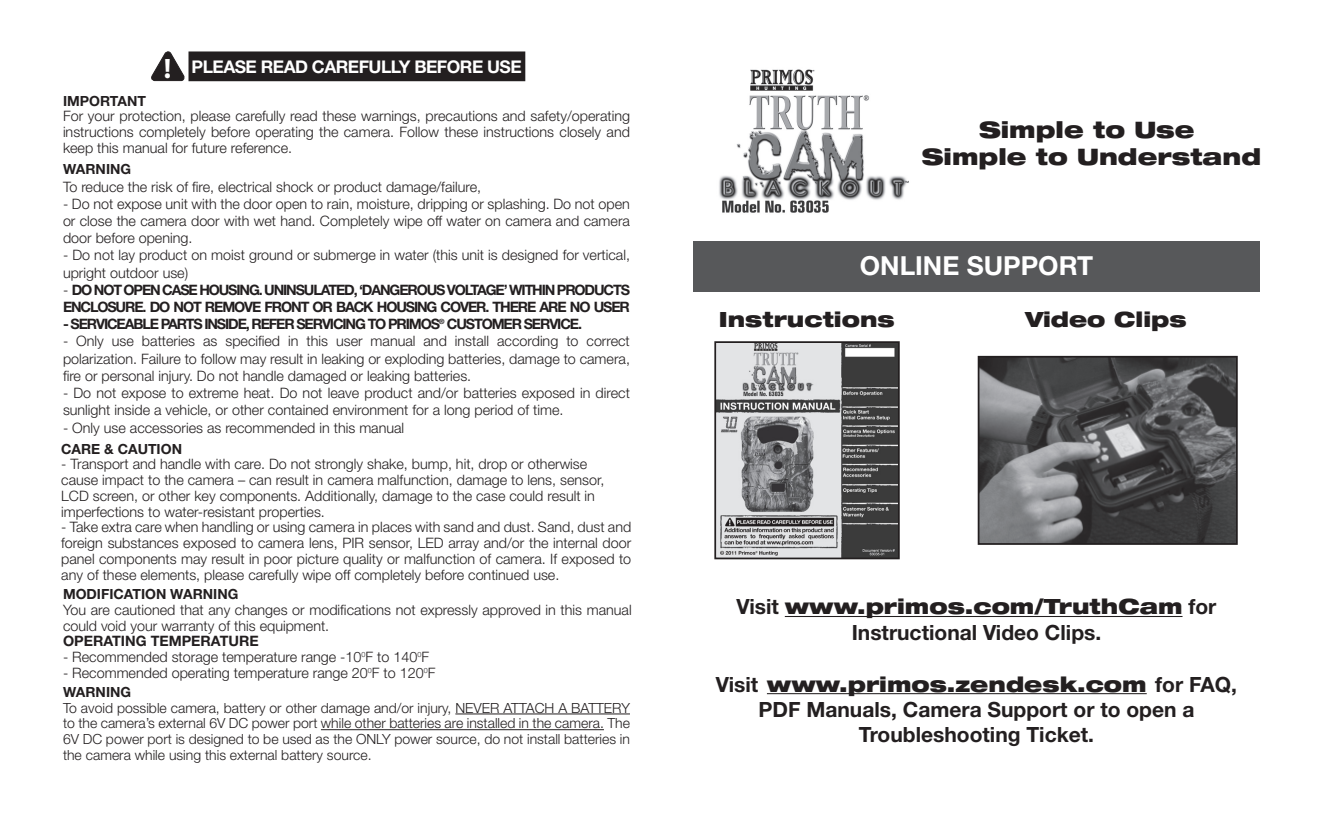
<style>
.page{position:relative;width:1323px;height:819px;background:#fff}
.page>*{position:absolute;margin:0;border:0;box-sizing:border-box;transform-origin:0 0}
.t1{font:700 28.18px "Myriad Pro";color:#fff}
.t2{font:700 26.25px "Helvetica Neue";color:#fff}
.t3{font:900 expanded 22.75px "Helvetica Neue";color:#231f20}
.t4{font:700 21px/25.2px "Helvetica Neue";color:#231f20;text-align:center}
.t5{font:900 expanded 21px "Helvetica Neue";color:#231f20}
.t6{font:700 17.5px "Helvetica Neue";letter-spacing:-.03em;color:#fff}
.t7{font:300 14.35px/15.8px "Helvetica Neue";color:#231f20;text-align:justify}
.t8{font:700 14.35px/17.2px "Helvetica Neue";letter-spacing:-.08em;color:#231f20}
.t9{font:700 14.35px "Helvetica Neue";color:#231f20}
.t10{font:300 14px/15.8px "Helvetica Neue";color:#231f20;text-align:justify}
.t11{font:700 14px "Helvetica Neue";color:#231f20}
.s1{font-weight:300}
.s2{font-weight:700;font-stretch:normal}
.s3{font-weight:900;font-stretch:expanded}
</style>
<div class="page">
<img style="left:981px;top:359px;width:254px;height:183px">
<div style="left:978px;top:356px;width:260px;height:189px;border:2px solid #231f20"></div>
<img style="left:717px;top:344px;width:180px;height:212px">
<div style="left:714px;top:341px;width:186px;height:218px;border:2px solid #231f20"></div>
<img style="left:719px;top:69px;width:190px;height:144px">
<div style="left:693px;top:241px;width:567px;height:51px;background:#57585a"></div>
<hr style="left:767px;top:693px;width:380px;height:1px;background:#231f20">
<hr style="left:785px;top:616px;width:398px;height:1px;background:#231f20">
<hr style="left:455px;top:714px;width:175px;height:1px;background:#231f20">
<hr style="left:321px;top:729px;width:283px;height:1px;background:#231f20">
<svg style="left:151px;top:51px;width:34px;height:30px"></svg>
<div style="left:189px;top:51px;width:336px;height:30px;background:#231f20"></div>
<p class="t1" style="left:164px;top:50px;width:9px">!</p>
<p class="t6" style="left:192px;top:55px;width:332px">PLEASE READ CAREFULLY BEFORE USE</p>
<p class="t11" style="left:63px;top:92px;width:84px">IMPORTANT</p>
<p class="t7" style="left:63px;top:108px;width:569px">For your protection, please carefully read these warnings, precautions and safety/operating instructions completely before operating the camera. Follow these instructions closely and keep this manual for future reference.</p>
<p class="t11" style="left:63px;top:161px;width:70px">WARNING</p>
<p class="t7" style="left:63px;top:178px;width:420px">To reduce the risk of fire, electrical shock or product damage/failure,</p>
<p class="t7" style="left:63px;top:195px;width:569px;line-height:17.2px">- Do not expose unit with the door open to rain, moisture, dripping or splashing. Do not open or close the camera door with wet hand. Completely wipe off water on camera and camera door before opening.</p>
<p class="t7" style="left:63px;top:246px;width:569px;line-height:17.2px">- Do not lay product on moist ground or submerge in water (this unit is designed for vertical, upright outdoor use)</p>
<p class="t8" style="left:63px;top:281px;width:569px"><span class="s1">-</span> DO NOT OPEN CASE HOUSING. UNINSULATED, ‘DANGEROUS VOLTAGE’ WITHIN PRODUCTS<br>ENCLOSURE. DO NOT REMOVE FRONT OR BACK HOUSING COVER. THERE ARE NO USER</p>
<p class="t8" style="left:63px;top:315px;width:520px">- SERVICEABLE PARTS INSIDE, REFER SERVICING TO PRIMOS<sup>®</sup> CUSTOMER SERVICE.</p>
<p class="t7" style="left:63px;top:333px;width:568px;line-height:17.2px">- Only use batteries as specified in this user manual and install according to correct polarization. Failure to follow may result in leaking or exploding batteries, damage to camera, fire or personal injury. Do not handle damaged or leaking batteries.</p>
<p class="t7" style="left:63px;top:384px;width:568px;line-height:17.2px">- Do not expose to extreme heat. Do not leave product and/or batteries exposed in direct sunlight inside a vehicle, or other contained environment for a long period of time.</p>
<p class="t7" style="left:63px;top:419px;width:343px">- Only use accessories as recommended in this manual</p>
<p class="t11" style="left:61px;top:440px;width:122px">CARE &amp; CAUTION</p>
<p class="t7" style="left:61px;top:456px;width:545px;text-align:left">- Transport and handle with care. Do not strongly shake, bump, hit, drop or otherwise cause impact to the camera – can result in camera malfunction, damage to lens, sensor, LCD screen, or other key components. Additionally, damage to the case could result in imperfections to water-resistant properties.</p>
<p class="t7" style="left:61px;top:519px;width:572px">- Take extra care when handling or using camera in places with sand and dust. Sand, dust and foreign substances exposed to camera lens, PIR sensor, LED array and/or the internal door panel components may result in poor picture quality or malfunction of camera. If exposed to any of these elements, please carefully wipe off completely before continued use.</p>
<p class="t11" style="left:63px;top:585px;width:177px">MODIFICATION WARNING</p>
<p class="t7" style="left:63px;top:601px;width:570px">You are cautioned that any changes or modifications not expressly approved in this manual could void your warranty of this equipment.</p>
<p class="t9" style="left:63px;top:632px;width:197px">OPERATING TEMPERATURE</p>
<p class="t7" style="left:63px;top:649px;width:368px">- Recommended storage temperature range -10<sup>0</sup>F to 140<sup>0</sup>F</p>
<p class="t7" style="left:63px;top:664px;width:374px">- Recommended operating temperature range 20<sup>0</sup>F to 120<sup>0</sup>F</p>
<p class="t11" style="left:63px;top:683px;width:70px">WARNING</p>
<p class="t10" style="left:63px;top:699px;width:568px">To avoid possible camera, battery or other damage and/or injury, NEVER ATTACH A BATTERY to the camera’s external 6V DC power port while other batteries are installed in the camera. The 6V DC power port is designed to be used as the ONLY power source, do not install batteries in the camera while using this external battery source.</p>
<p class="t3" style="left:979px;top:115px;width:217px">Simple to Use</p>
<p class="t3" style="left:922px;top:142px;width:341px">Simple to Understand</p>
<p class="t2" style="left:860px;top:249px;width:235px">ONLINE SUPPORT</p>
<p class="t5" style="left:719px;top:306px;width:177px">Instructions</p>
<p class="t5" style="left:1026px;top:306px;width:162px">Video Clips</p>
<p class="t5" style="left:737px;top:593px;width:481px"><span class="s2">Visit</span> www.primos.com/TruthCam <span class="s2">for</span></p>
<p class="t4" style="left:852px;top:619px;width:251px">Instructional Video Clips.</p>
<p class="t4" style="left:716px;top:671px;width:523px">Visit <span class="s3">www.primos.zendesk.com</span> for FAQ,<br>PDF Manuals, Camera Support or to open a</p>
<p class="t4" style="left:859px;top:721px;width:237px">Troubleshooting Ticket.</p>
</div>
